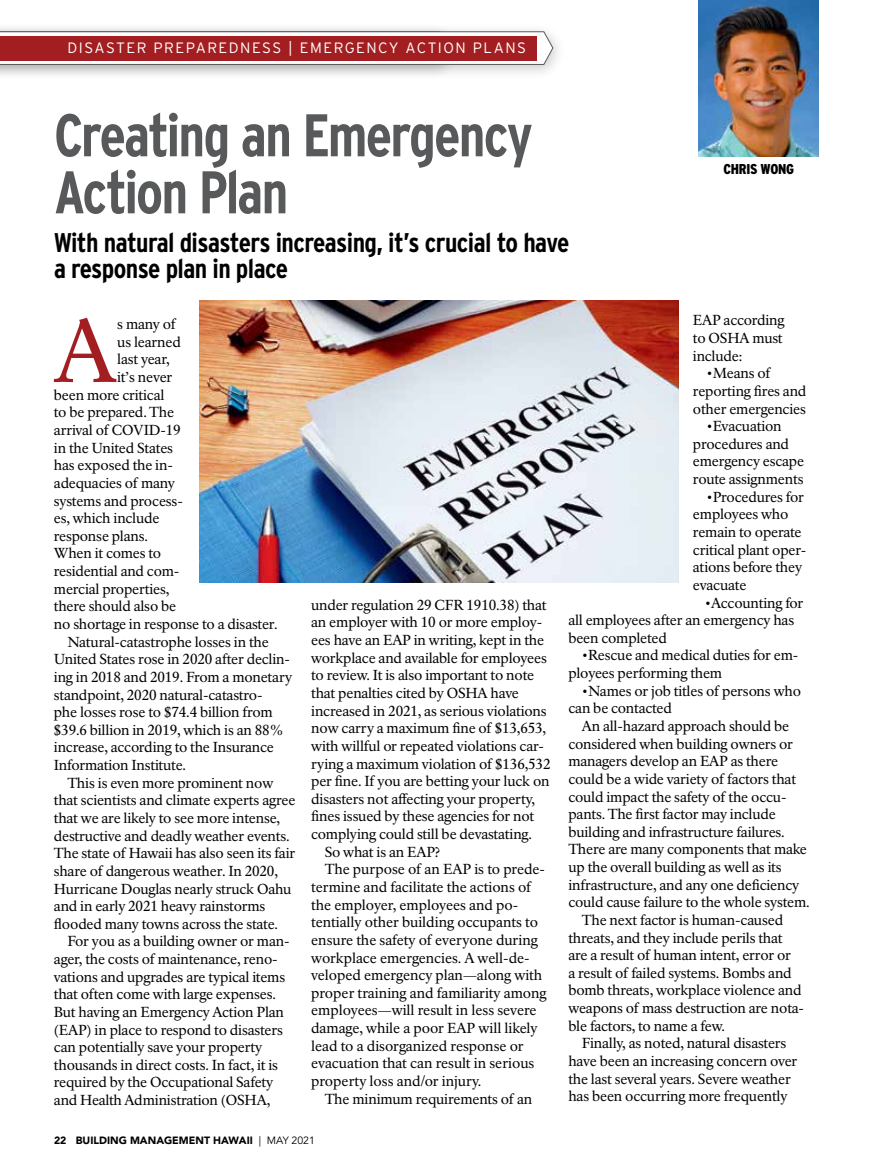
<style>
.page{position:relative;width:878px;height:1175px;background:#fff}
.page>*{position:absolute;margin:0;border:0;box-sizing:border-box;transform-origin:0 0}
.t1{font:88.65px "NPS Rawlinson OT";color:#a31e20}
.t2{font:700 condensed 60px/57px "Interstate";letter-spacing:-.035em;color:#58595b}
.t3{font:700 condensed 27px/25.5px "Interstate";letter-spacing:-.02em;color:#000}
.t4{font:300 15px "Interstate";letter-spacing:.1em;color:#fff}
.t5{font:14.25px/17.7px "NPS Rawlinson OT";letter-spacing:-.01em;color:#000}
.t6{font:900 condensed 14.25px "Interstate";letter-spacing:-.02em;color:#000}
.t7{font:900 10.5px "Avenir LT Std";color:#000}
.s1{font-weight:400}
</style>
<div class="page">
<img style="left:199px;top:301px;width:479px;height:282px">
<svg style="left:698px;top:0;width:121px;height:157px"></svg>
<img style="left:699px;top:0;width:119px;height:156px">
<div style="left:0;top:23px;width:566px;height:57px;background:#000;opacity:.2"></div>
<svg style="left:0;top:31px;width:553px;height:34px"></svg>
<div style="left:0;top:36px;width:536px;height:24px;background:#a31e20"></div>
<p class="t4" style="left:68px;top:39px;width:460px">DISASTER PREPAREDNESS | EMERGENCY ACTION PLANS</p>
<p class="t4" style="left:300px;top:39px;width:112px">REMEDIATION</p>
<h2 class="t2" style="left:54px;top:106px;width:480px">Creating an Emergency<br>Action Plan</h2>
<h3 class="t3" style="left:54px;top:230px;width:517px">With natural disasters increasing, it’s crucial to have a response plan in place</h3>
<p class="t6" style="left:723px;top:161px;width:72px">CHRIS WONG</p>
<h1 class="t1" style="left:54px;top:297px;width:64px">A</h1>
<p class="t5" style="left:117px;top:315px;width:60px">s many of</p>
<p class="t5" style="left:117px;top:333px;width:65px">us learned</p>
<p class="t5" style="left:117px;top:351px;width:54px">last year,</p>
<p class="t5" style="left:117px;top:368px;width:57px">it’s never</p>
<p class="t5" style="left:54px;top:386px;width:112px">been more critical</p>
<p class="t5" style="left:54px;top:404px;width:122px">to be prepared. The</p>
<p class="t5" style="left:54px;top:421px;width:128px">arrival of COVID-19</p>
<p class="t5" style="left:54px;top:439px;width:121px">in the United States</p>
<p class="t5" style="left:54px;top:456px;width:121px">has exposed the in-</p>
<p class="t5" style="left:54px;top:474px;width:123px">adequacies of many</p>
<p class="t5" style="left:54px;top:492px;width:130px">systems and process-</p>
<p class="t5" style="left:54px;top:509px;width:107px">es, which include</p>
<p class="t5" style="left:54px;top:527px;width:96px">response plans.</p>
<p class="t5" style="left:54px;top:545px;width:109px">When it comes to</p>
<p class="t5" style="left:54px;top:562px;width:127px">residential and com-</p>
<p class="t5" style="left:54px;top:580px;width:117px">mercial properties,</p>
<p class="t5" style="left:54px;top:597px;width:124px">there should also be</p>
<p class="t5" style="left:54px;top:615px;width:225px">no shortage in response to a disaster.</p>
<p class="t5" style="left:67px;top:633px;width:203px">Natural-catastrophe losses in the</p>
<p class="t5" style="left:54px;top:650px;width:238px">United States rose in 2020 after declin-</p>
<p class="t5" style="left:54px;top:668px;width:240px">ing in 2018 and 2019. From a monetary</p>
<p class="t5" style="left:54px;top:686px;width:210px">standpoint, 2020 natural-catastro-</p>
<p class="t5" style="left:54px;top:703px;width:220px">phe losses rose to $74.4 billion from</p>
<p class="t5" style="left:54px;top:721px;width:231px">$39.6 billion in 2019, which is an 88%</p>
<p class="t5" style="left:54px;top:738px;width:221px">increase, according to the Insurance</p>
<p class="t5" style="left:54px;top:756px;width:134px">Information Institute.</p>
<p class="t5" style="left:67px;top:774px;width:208px">This is even more prominent now</p>
<p class="t5" style="left:54px;top:791px;width:243px">that scientists and climate experts agree</p>
<p class="t5" style="left:54px;top:809px;width:228px">that we are likely to see more intense,</p>
<p class="t5" style="left:54px;top:827px;width:237px">destructive and deadly weather events.</p>
<p class="t5" style="left:54px;top:844px;width:243px">The state of Hawaii has also seen its fair</p>
<p class="t5" style="left:54px;top:862px;width:225px">share of dangerous weather. In 2020,</p>
<p class="t5" style="left:54px;top:879px;width:239px">Hurricane Douglas nearly struck Oahu</p>
<p class="t5" style="left:54px;top:897px;width:213px">and in early 2021 heavy rainstorms</p>
<p class="t5" style="left:54px;top:915px;width:226px">flooded many towns across the state.</p>
<p class="t5" style="left:67px;top:932px;width:224px">For you as a building owner or man-</p>
<p class="t5" style="left:54px;top:950px;width:225px">ager, the costs of maintenance, reno-</p>
<p class="t5" style="left:54px;top:968px;width:233px">vations and upgrades are typical items</p>
<p class="t5" style="left:54px;top:985px;width:223px">that often come with large expenses.</p>
<p class="t5" style="left:54px;top:1003px;width:232px">But having an Emergency Action Plan</p>
<p class="t5" style="left:54px;top:1021px;width:230px">(EAP) in place to respond to disasters</p>
<p class="t5" style="left:54px;top:1038px;width:210px">can potentially save your property</p>
<p class="t5" style="left:54px;top:1056px;width:226px">thousands in direct costs. In fact, it is</p>
<p class="t5" style="left:54px;top:1073px;width:221px">required by the Occupational Safety</p>
<p class="t5" style="left:54px;top:1091px;width:218px">and Health Administration (OSHA,</p>
<p class="t5" style="left:311px;top:596px;width:237px">under regulation 29 CFR 1910.38) that</p>
<p class="t5" style="left:311px;top:614px;width:233px">an employer with 10 or more employ-</p>
<p class="t5" style="left:311px;top:631px;width:234px">ees have an EAP in writing, kept in the</p>
<p class="t5" style="left:311px;top:649px;width:237px">workplace and available for employees</p>
<p class="t5" style="left:311px;top:666px;width:224px">to review. It is also important to note</p>
<p class="t5" style="left:311px;top:684px;width:209px">that penalties cited by OSHA have</p>
<p class="t5" style="left:311px;top:702px;width:237px">increased in 2021, as serious violations</p>
<p class="t5" style="left:311px;top:719px;width:236px">now carry a maximum fine of $13,653,</p>
<p class="t5" style="left:311px;top:737px;width:234px">with willful or repeated violations car-</p>
<p class="t5" style="left:311px;top:755px;width:241px">rying a maximum violation of $136,532</p>
<p class="t5" style="left:311px;top:772px;width:240px">per fine. If you are betting your luck on</p>
<p class="t5" style="left:311px;top:790px;width:225px">disasters not affecting your property,</p>
<p class="t5" style="left:311px;top:807px;width:225px">fines issued by these agencies for not</p>
<p class="t5" style="left:311px;top:825px;width:222px">complying could still be devastating.</p>
<p class="t5" style="left:325px;top:843px;width:117px">So what is an EAP?</p>
<p class="t5" style="left:325px;top:860px;width:222px">The purpose of an EAP is to prede-</p>
<p class="t5" style="left:311px;top:878px;width:221px">termine and facilitate the actions of</p>
<p class="t5" style="left:311px;top:896px;width:209px">the employer, employees and po-</p>
<p class="t5" style="left:311px;top:913px;width:228px">tentially other building occupants to</p>
<p class="t5" style="left:311px;top:931px;width:228px">ensure the safety of everyone during</p>
<p class="t5" style="left:311px;top:948px;width:220px">workplace emergencies. A well-de-</p>
<p class="t5" style="left:311px;top:966px;width:233px">veloped emergency plan—along with</p>
<p class="t5" style="left:311px;top:984px;width:237px">proper training and familiarity among</p>
<p class="t5" style="left:311px;top:1001px;width:227px">employees—will result in less severe</p>
<p class="t5" style="left:311px;top:1019px;width:228px">damage, while a poor EAP will likely</p>
<p class="t5" style="left:311px;top:1037px;width:214px">lead to a disorganized response or</p>
<p class="t5" style="left:311px;top:1054px;width:225px">evacuation that can result in serious</p>
<p class="t5" style="left:311px;top:1072px;width:172px">property loss and/or injury.</p>
<p class="t5" style="left:325px;top:1089px;width:209px">The minimum requirements of an</p>
<p class="t7" style="left:54px;top:1133px;width:262px">22 BUILDING MANAGEMENT HAWAII <span class="s1">| MAY 2021</span></p>
<p class="t5" style="left:693px;top:312px;width:93px">EAP according to OSHA must include:</p>
<p class="t5" style="left:693px;top:364px;width:115px;text-indent:13px">•Means of reporting fires and other emergencies</p>
<p class="t5" style="left:693px;top:417px;width:113px;text-indent:13px">•Evacuation procedures and emergency escape route assignments</p>
<p class="t5" style="left:693px;top:488px;width:115px;text-indent:13px">•Procedures for employees who remain to operate critical plant oper&shy;ations before they evacuate</p>
<p class="t5" style="left:568px;top:594px;width:236px;text-indent:137px">•Accounting for all employees after an emergency has been completed</p>
<p class="t5" style="left:568px;top:647px;width:231px;text-indent:13px">•Rescue and medical duties for em&shy;ployees performing them</p>
<p class="t5" style="left:568px;top:682px;width:234px;text-indent:13px">•Names or job titles of persons who can be contacted</p>
<p class="t5" style="left:582px;top:717px;width:209px">An all-hazard approach should be</p>
<p class="t5" style="left:568px;top:735px;width:226px">considered when building owners or</p>
<p class="t5" style="left:568px;top:752px;width:211px">managers develop an EAP as there</p>
<p class="t5" style="left:568px;top:770px;width:229px">could be a wide variety of factors that</p>
<p class="t5" style="left:568px;top:788px;width:220px">could impact the safety of the occu-</p>
<p class="t5" style="left:568px;top:805px;width:209px">pants. The first factor may include</p>
<p class="t5" style="left:568px;top:823px;width:218px">building and infrastructure failures.</p>
<p class="t5" style="left:568px;top:840px;width:240px">There are many components that make</p>
<p class="t5" style="left:568px;top:858px;width:215px">up the overall building as well as its</p>
<p class="t5" style="left:568px;top:876px;width:232px">infrastructure, and any one deficiency</p>
<p class="t5" style="left:568px;top:893px;width:243px">could cause failure to the whole system.</p>
<p class="t5" style="left:582px;top:911px;width:203px">The next factor is human-caused</p>
<p class="t5" style="left:568px;top:929px;width:216px">threats, and they include perils that</p>
<p class="t5" style="left:568px;top:946px;width:224px">are a result of human intent, error or</p>
<p class="t5" style="left:568px;top:964px;width:225px">a result of failed systems. Bombs and</p>
<p class="t5" style="left:568px;top:981px;width:235px">bomb threats, workplace violence and</p>
<p class="t5" style="left:568px;top:999px;width:237px">weapons of mass destruction are nota-</p>
<p class="t5" style="left:568px;top:1017px;width:158px">ble factors, to name a few.</p>
<p class="t5" style="left:582px;top:1034px;width:206px">Finally, as noted, natural disasters</p>
<p class="t5" style="left:568px;top:1052px;width:230px">have been an increasing concern over</p>
<p class="t5" style="left:568px;top:1070px;width:224px">the last several years. Severe weather</p>
<p class="t5" style="left:568px;top:1087px;width:221px">has been occurring more frequently</p>
</div>
